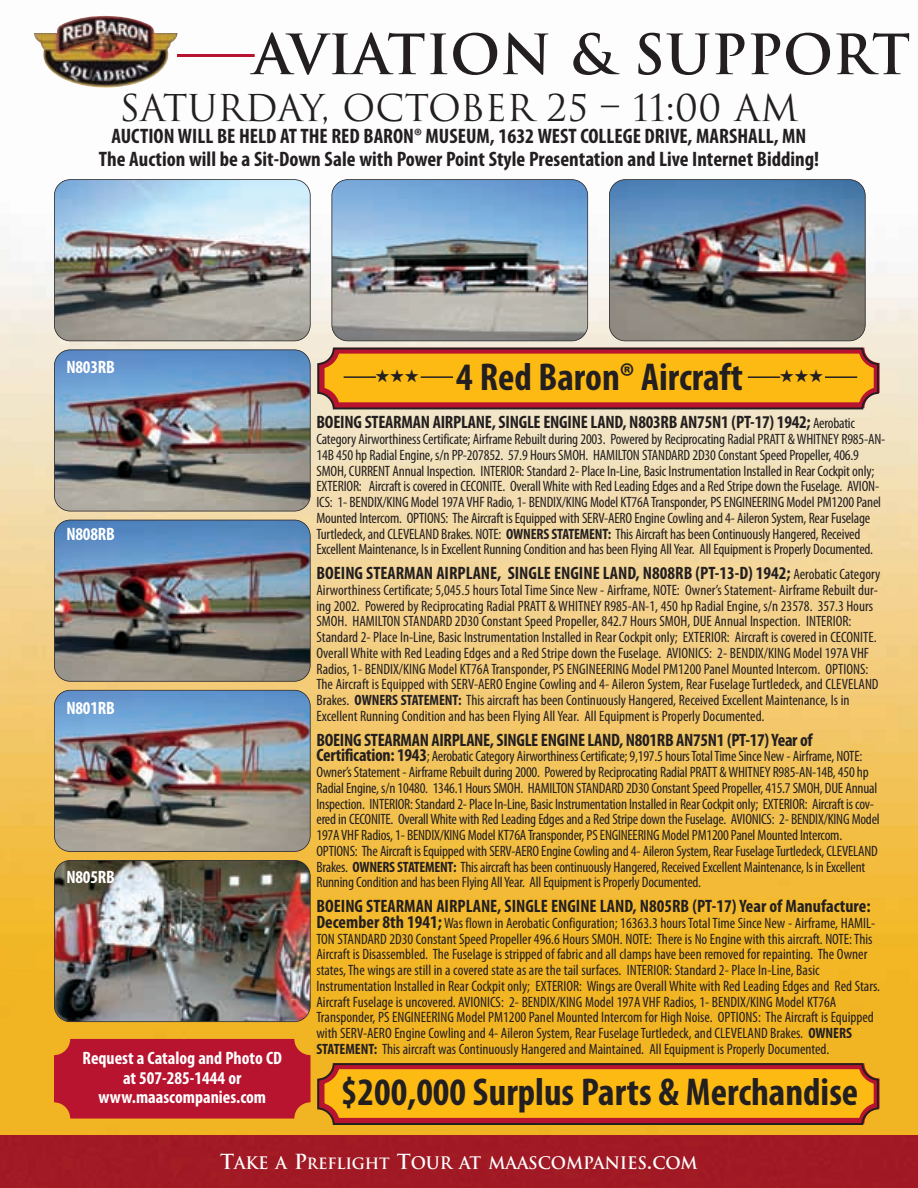
<style>
.page{position:relative;width:918px;height:1188px;background:#fff}
.page>*{position:absolute;margin:0;border:0;box-sizing:border-box;transform-origin:0 0}
.t1{font:700 54px "Trajan";letter-spacing:.005em;color:#231f20}
.t2{font:700 condensed 39px "Myriad Pro";color:#231f20}
.t3{font:36px "Trajan";color:#231f20}
.t4{font:700 condensed 21px/22.5px "Myriad Pro";color:#231f20;text-align:center}
.t5{font:700 condensed 18px "Myriad Pro";letter-spacing:-.005em;color:#231f20}
.t6{font:700 condensed 18px/19.5px "Myriad Pro";color:#fff;text-align:center}
.t7{font:18px "Zapf Dingbats";color:#231f20}
.t8{font:700 16.8px "Trajan";letter-spacing:-.01em;color:#fff}
.t9{font:condensed 15px/15.8px "Myriad Pro";letter-spacing:-.01em;color:#231f20}
.s1{font-weight:400;font-size:15px}
.s2{font-weight:700}
.s3{font-weight:700;font-size:18px}
.s4{font-size:20.25px}
.s5{font-size:15.15px}
.s6{font-size:22.5px}
</style>
<div class="page">
<img style="left:0;top:15px;width:918px;height:1121px">
<div style="left:0;top:1136px;width:918px;height:52px;background:#a11924"></div>
<img style="left:54px;top:180px;width:256px;height:161px;border-radius:16px">
<div style="left:54px;top:179px;width:257px;height:162px;border:2px solid #231f20;border-radius:16px"></div>
<img style="left:332px;top:180px;width:256px;height:161px;border-radius:16px">
<div style="left:332px;top:179px;width:256px;height:162px;border:2px solid #231f20;border-radius:16px"></div>
<img style="left:609px;top:180px;width:256px;height:161px;border-radius:16px">
<div style="left:609px;top:179px;width:257px;height:162px;border:2px solid #231f20;border-radius:16px"></div>
<img style="left:54px;top:350px;width:256px;height:161px;border-radius:16px">
<div style="left:54px;top:349px;width:257px;height:162px;border:2px solid #231f20;border-radius:16px"></div>
<img style="left:54px;top:520px;width:256px;height:161px;border-radius:16px">
<div style="left:54px;top:520px;width:257px;height:162px;border:2px solid #231f20;border-radius:16px"></div>
<img style="left:54px;top:690px;width:256px;height:161px;border-radius:16px">
<div style="left:54px;top:690px;width:257px;height:162px;border:2px solid #231f20;border-radius:16px"></div>
<img style="left:54px;top:860px;width:256px;height:162px;border-radius:16px">
<div style="left:54px;top:860px;width:257px;height:162px;border:2px solid #231f20;border-radius:16px"></div>
<img style="left:34px;top:16px;width:144px;height:72px">
<hr style="left:177px;top:54px;width:78px;height:3px;background:#b8132f">
<svg style="left:317px;top:348px;width:563px;height:61px;background:#e4971c"></svg>
<svg style="left:317px;top:1063px;width:563px;height:62px;background:#e29418"></svg>
<div style="left:54px;top:1039px;width:256px;height:80px;background:#b8132f;border-radius:16px"></div>
<hr style="left:344px;top:376px;width:32px;height:2px;background:#231f20">
<hr style="left:421px;top:376px;width:32px;height:2px;background:#231f20">
<hr style="left:748px;top:376px;width:32px;height:2px;background:#231f20">
<hr style="left:825px;top:376px;width:32px;height:2px;background:#231f20">
<h1 class="t1" style="left:254px;top:24px;width:658px">AVIATION &amp; SUPPORT</h1>
<h3 class="t3" style="left:120px;top:87px;width:680px">SATURDAY, OCTOBER 25 – 11:00 AM</h3>
<h3 class="t4" style="left:99px;top:127px;width:722px">AUCTION WILL BE HELD AT THE RED BARON® MUSEUM, 1632 WEST COLLEGE DRIVE, MARSHALL, MN<br>The Auction will be a Sit-Down Sale with Power Point Style Presentation and Live Internet Bidding!</h3>
<p class="t6" style="left:66px;top:359px;width:50px">N803RB</p>
<p class="t6" style="left:66px;top:526px;width:50px">N808RB</p>
<p class="t6" style="left:66px;top:700px;width:50px">N801RB</p>
<p class="t6" style="left:66px;top:869px;width:50px">N805RB</p>
<p class="t6" style="left:83px;top:1050px;width:201px">Request a Catalog and Photo CD at 507-285-1444 or www.maascompanies.com</p>
<h2 class="t2" style="left:456px;top:363px;width:288px">4 Red Baron® Aircraft</h2>
<p class="t7" style="left:375px;top:366px;width:46px">★★★</p>
<p class="t7" style="left:779px;top:366px;width:46px">★★★</p>
<p class="t5" style="left:316px;top:416px;width:540px">BOEING STEARMAN AIRPLANE, SINGLE ENGINE LAND, N803RB AN75N1 (PT-17) 1942; <span class="s1">Aerobatic</span></p>
<p class="t9" style="left:316px;top:433px;width:570px">Category Airworthiness Certificate; Airframe Rebuilt during 2003. Powered by Reciprocating Radial PRATT &amp; WHITNEY R985-AN-14B 450 hp Radial Engine, s/n PP-207852. 57.9 Hours SMOH. HAMILTON STANDARD 2D30 Constant Speed Propeller, 406.9<br>SMOH, CURRENT Annual Inspection. INTERIOR: Standard 2- Place In-Line, Basic Instrumentation Installed in Rear Cockpit only; EXTERIOR: Aircraft is covered in CECONITE. Overall White with Red Leading Edges and a Red Stripe down the Fuselage. AVION-ICS: 1- BENDIX/KING Model 197A VHF Radio, 1- BENDIX/KING Model KT76A Transponder, PS ENGINEERING Model PM1200 Panel Mounted Intercom. OPTIONS: The Aircraft is Equipped with SERV-AERO Engine Cowling and 4- Aileron System, Rear Fuselage Turtledeck, and CLEVELAND Brakes. NOTE: <span class="s2">OWNERS STATEMENT:</span> This Aircraft has been Continuously Hangered, Received Excellent Maintenance, Is in Excellent Running Condition and has been Flying All Year. All Equipment is Properly Documented.</p>
<p class="t5" style="left:316px;top:567px;width:565px">BOEING STEARMAN AIRPLANE, SINGLE ENGINE LAND, N808RB (PT-13-D) 1942; <span class="s1">Aerobatic Category</span></p>
<p class="t9" style="left:316px;top:583px;width:564px">Airworthiness Certificate; 5,045.5 hours Total Time Since New - Airframe, NOTE: Owner’s Statement- Airframe Rebuilt dur&shy;ing 2002. Powered by Reciprocating Radial PRATT &amp; WHITNEY R985-AN-1, 450 hp Radial Engine, s/n 23578. 357.3 Hours SMOH. HAMILTON STANDARD 2D30 Constant Speed Propeller, 842.7 Hours SMOH, DUE Annual Inspection. INTERIOR:<br>Standard 2- Place In-Line, Basic Instrumentation Installed in Rear Cockpit only; EXTERIOR: Aircraft is covered in CECONITE.<br>Overall White with Red Leading Edges and a Red Stripe down the Fuselage. AVIONICS: 2- BENDIX/KING Model 197A VHF Radios, 1- BENDIX/KING Model KT76A Transponder, PS ENGINEERING Model PM1200 Panel Mounted Intercom. OPTIONS:<br>The Aircraft is Equipped with SERV-AERO Engine Cowling and 4- Aileron System, Rear Fuselage Turtledeck, and CLEVELAND Brakes. <span class="s2">OWNERS STATEMENT:</span> This aircraft has been Continuously Hangered, Received Excellent Maintenance, Is in Excellent Running Condition and has been Flying All Year. All Equipment is Properly Documented.</p>
<p class="t5" style="left:316px;top:733px;width:498px">BOEING STEARMAN AIRPLANE, SINGLE ENGINE LAND, N801RB AN75N1 (PT-17) Year of</p>
<p class="t9" style="left:316px;top:750px;width:565px"><span class="s3">Certification: 1943</span>; Aerobatic Category Airworthiness Certificate; 9,197.5 hours Total Time Since New - Airframe, NOTE:<br>Owner’s Statement - Airframe Rebuilt during 2000. Powered by Reciprocating Radial PRATT &amp; WHITNEY R985-AN-14B, 450 hp Radial Engine, s/n 10480. 1346.1 Hours SMOH. HAMILTON STANDARD 2D30 Constant Speed Propeller, 415.7 SMOH, DUE Annual Inspection. INTERIOR: Standard 2- Place In-Line, Basic Instrumentation Installed in Rear Cockpit only; EXTERIOR: Aircraft is cov&shy;ered in CECONITE. Overall White with Red Leading Edges and a Red Stripe down the Fuselage. AVIONICS: 2- BENDIX/KING Model 197A VHF Radios, 1- BENDIX/KING Model KT76A Transponder, PS ENGINEERING Model PM1200 Panel Mounted Intercom.<br>OPTIONS: The Aircraft is Equipped with SERV-AERO Engine Cowling and 4- Aileron System, Rear Fuselage Turtledeck, CLEVELAND Brakes. <span class="s2">OWNERS STATEMENT:</span> This aircraft has been continuously Hangered, Received Excellent Maintenance, Is in Excellent Running Condition and has been Flying All Year. All Equipment is Properly Documented.</p>
<p class="t5" style="left:316px;top:900px;width:556px">BOEING STEARMAN AIRPLANE, SINGLE ENGINE LAND, N805RB (PT-17) Year of Manufacture:</p>
<p class="t9" style="left:316px;top:916px;width:565px"><span class="s3">December 8th 1941;</span>Was flown in Aerobatic Configuration; 16363.3 hours Total Time Since New - Airframe, HAMIL-TON STANDARD 2D30 Constant Speed Propeller 496.6 Hours SMOH. NOTE: There is No Engine with this aircraft. NOTE: This Aircraft is Disassembled. The Fuselage is stripped of fabric and all clamps have been removed for repainting. The Owner states, The wings are still in a covered state as are the tail surfaces. INTERIOR: Standard 2- Place In-Line, Basic Instrumentation Installed in Rear Cockpit only; EXTERIOR: Wings are Overall White with Red Leading Edges and Red Stars.<br>Aircraft Fuselage is uncovered. AVIONICS: 2- BENDIX/KING Model 197A VHF Radios, 1- BENDIX/KING Model KT76A Transponder, PS ENGINEERING Model PM1200 Panel Mounted Intercom for High Noise. OPTIONS: The Aircraft is Equipped with SERV-AERO Engine Cowling and 4- Aileron System, Rear Fuselage Turtledeck, and CLEVELAND Brakes. <span class="s2">OWNERS STATEMENT:</span> This aircraft was Continuously Hangered and Maintained. All Equipment is Properly Documented.</p>
<h2 class="t2" style="left:341px;top:1078px;width:519px">$200,000 Surplus Parts &amp; Merchandise</h2>
<p class="t8" style="left:220px;top:1153px;width:479px"><span class="s4">T</span>AKE A <span class="s4">P</span><span class="s5">REFLIGHT</span> <span class="s4">T</span>OUR AT MAASCOMPANIES<span class="s6">.</span>COM</p>
</div>
